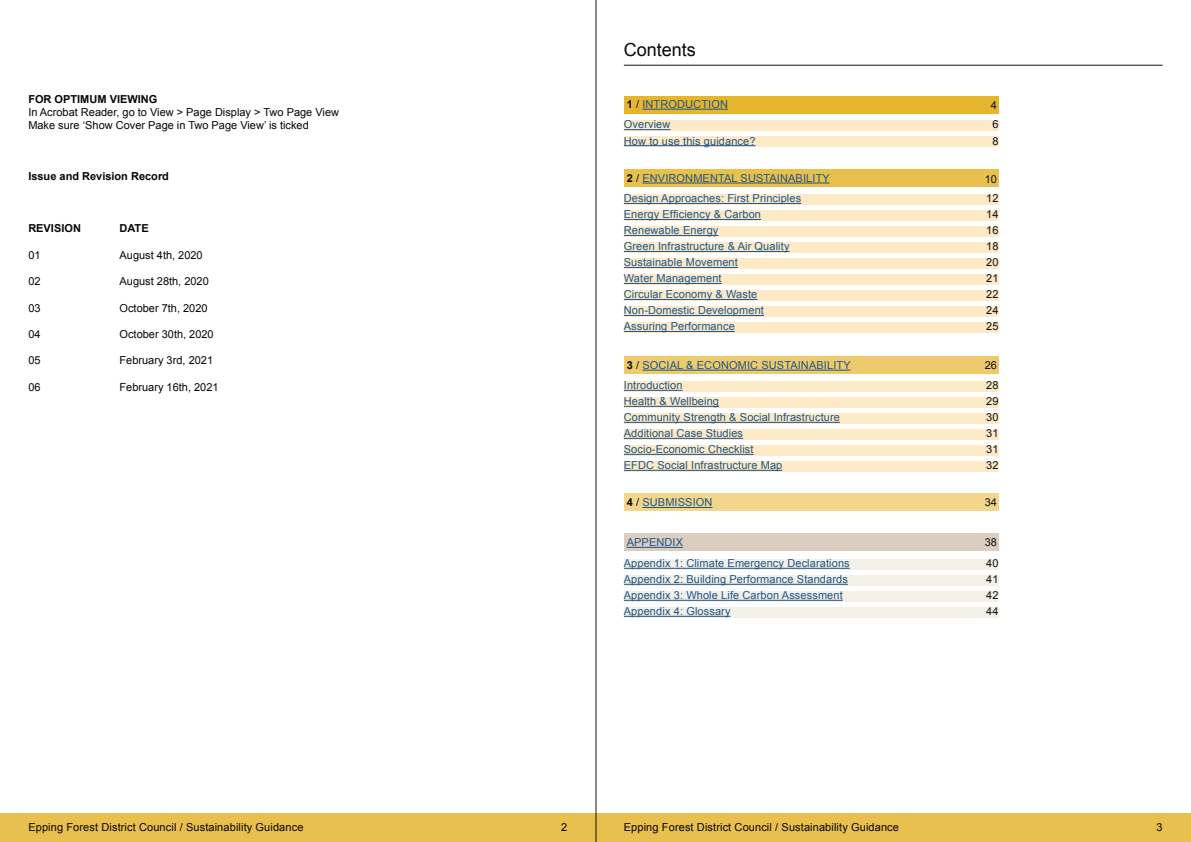
<style>
.page{position:relative;width:1191px;height:842px;background:#fff}
.page>*{position:absolute;margin:0;border:0;box-sizing:border-box;transform-origin:0 0}
.t1{font:18px "Arial";color:#050708}
.t2{font:11px/16px "Arial";letter-spacing:.01em;color:#1f548a}
.t3{font:11px/13.2px "Arial";color:#050708}
.t4{font:700 11px "Arial";color:#050708}
.t5{font:11px/16px "Arial";letter-spacing:.01em;color:#121212;text-align:justify}
.s1{font-weight:700;color:#050708}
.s2{color:#050708}
</style>
<div class="page">
<div style="left:595px;top:813px;width:596px;height:29px;background:#e9c04d"></div>
<hr style="left:624px;top:65px;width:538px;height:1px;background:#121212">
<div style="left:624px;top:559px;width:233px;height:10px;background:#f3f0ea"></div>
<hr style="left:624px;top:568px;width:225px;height:1px;background:#1f548a">
<div style="left:624px;top:575px;width:233px;height:10px;background:#f3f0ea"></div>
<hr style="left:624px;top:584px;width:224px;height:1px;background:#1f548a">
<div style="left:624px;top:591px;width:233px;height:10px;background:#f3f0ea"></div>
<hr style="left:624px;top:600px;width:219px;height:1px;background:#1f548a">
<div style="left:624px;top:607px;width:233px;height:10px;background:#f3f0ea"></div>
<hr style="left:624px;top:616px;width:106px;height:1px;background:#1f548a">
<div style="left:857px;top:559px;width:141px;height:10px;background:#f3f0ea"></div>
<div style="left:857px;top:575px;width:141px;height:10px;background:#f3f0ea"></div>
<div style="left:857px;top:591px;width:141px;height:10px;background:#f3f0ea"></div>
<div style="left:857px;top:607px;width:141px;height:10px;background:#f3f0ea"></div>
<div style="left:0;top:813px;width:595px;height:29px;background:#e9c04d"></div>
<div style="left:624px;top:169px;width:374px;height:18px;background:#e9c04d"></div>
<hr style="left:642px;top:183px;width:187px;height:1px;background:#1f548a">
<div style="left:624px;top:356px;width:374px;height:18px;background:#edcb6d"></div>
<hr style="left:642px;top:370px;width:208px;height:1px;background:#1f548a">
<div style="left:624px;top:494px;width:374px;height:17px;background:#f1d68c"></div>
<hr style="left:642px;top:507px;width:70px;height:1px;background:#1f548a">
<div style="left:624px;top:533px;width:374px;height:18px;background:#dbcdbf"></div>
<hr style="left:626px;top:547px;width:57px;height:1px;background:#1f548a">
<div style="left:624px;top:96px;width:374px;height:17px;background:#e6b52e"></div>
<hr style="left:642px;top:109px;width:86px;height:1px;background:#1f548a">
<div style="left:624px;top:120px;width:208px;height:11px;background:#fce9c5"></div>
<hr style="left:624px;top:129px;width:46px;height:1px;background:#1f548a">
<div style="left:624px;top:136px;width:208px;height:11px;background:#fce9c5"></div>
<hr style="left:624px;top:145px;width:131px;height:1px;background:#1f548a">
<div style="left:624px;top:194px;width:208px;height:11px;background:#fce9c5"></div>
<hr style="left:624px;top:203px;width:177px;height:1px;background:#1f548a">
<div style="left:624px;top:210px;width:208px;height:11px;background:#fce9c5"></div>
<hr style="left:624px;top:219px;width:137px;height:1px;background:#1f548a">
<div style="left:624px;top:226px;width:208px;height:11px;background:#fce9c5"></div>
<hr style="left:624px;top:235px;width:94px;height:1px;background:#1f548a">
<div style="left:624px;top:242px;width:208px;height:11px;background:#fce9c5"></div>
<hr style="left:624px;top:251px;width:165px;height:1px;background:#1f548a">
<div style="left:624px;top:258px;width:208px;height:11px;background:#fce9c5"></div>
<hr style="left:624px;top:267px;width:114px;height:1px;background:#1f548a">
<div style="left:624px;top:274px;width:208px;height:11px;background:#fce9c5"></div>
<hr style="left:624px;top:283px;width:97px;height:1px;background:#1f548a">
<div style="left:624px;top:290px;width:208px;height:11px;background:#fce9c5"></div>
<hr style="left:624px;top:299px;width:133px;height:1px;background:#1f548a">
<div style="left:624px;top:306px;width:208px;height:11px;background:#fce9c5"></div>
<hr style="left:624px;top:315px;width:140px;height:1px;background:#1f548a">
<div style="left:624px;top:322px;width:208px;height:11px;background:#fce9c5"></div>
<hr style="left:624px;top:331px;width:111px;height:1px;background:#1f548a">
<div style="left:624px;top:381px;width:233px;height:10px;background:#fce9c5"></div>
<hr style="left:624px;top:390px;width:58px;height:1px;background:#1f548a">
<div style="left:624px;top:397px;width:233px;height:10px;background:#fce9c5"></div>
<hr style="left:624px;top:406px;width:95px;height:1px;background:#1f548a">
<div style="left:624px;top:413px;width:233px;height:10px;background:#fce9c5"></div>
<hr style="left:624px;top:422px;width:216px;height:1px;background:#1f548a">
<div style="left:624px;top:429px;width:233px;height:10px;background:#fce9c5"></div>
<hr style="left:624px;top:438px;width:119px;height:1px;background:#1f548a">
<div style="left:624px;top:445px;width:233px;height:10px;background:#fce9c5"></div>
<hr style="left:624px;top:454px;width:129px;height:1px;background:#1f548a">
<div style="left:624px;top:461px;width:233px;height:10px;background:#fce9c5"></div>
<hr style="left:624px;top:470px;width:158px;height:1px;background:#1f548a">
<div style="left:832px;top:120px;width:166px;height:11px;background:#fce9c5"></div>
<div style="left:832px;top:136px;width:166px;height:11px;background:#fce9c5"></div>
<div style="left:832px;top:194px;width:166px;height:11px;background:#fce9c5"></div>
<div style="left:832px;top:210px;width:166px;height:11px;background:#fce9c5"></div>
<div style="left:832px;top:226px;width:166px;height:11px;background:#fce9c5"></div>
<div style="left:832px;top:242px;width:166px;height:11px;background:#fce9c5"></div>
<div style="left:832px;top:258px;width:166px;height:11px;background:#fce9c5"></div>
<div style="left:832px;top:274px;width:166px;height:11px;background:#fce9c5"></div>
<div style="left:832px;top:290px;width:166px;height:11px;background:#fce9c5"></div>
<div style="left:832px;top:306px;width:166px;height:11px;background:#fce9c5"></div>
<div style="left:832px;top:322px;width:166px;height:11px;background:#fce9c5"></div>
<div style="left:857px;top:381px;width:141px;height:10px;background:#fce9c5"></div>
<div style="left:857px;top:397px;width:141px;height:10px;background:#fce9c5"></div>
<div style="left:857px;top:413px;width:141px;height:10px;background:#fce9c5"></div>
<div style="left:857px;top:429px;width:141px;height:10px;background:#fce9c5"></div>
<div style="left:857px;top:445px;width:141px;height:10px;background:#fce9c5"></div>
<div style="left:857px;top:461px;width:141px;height:10px;background:#fce9c5"></div>
<hr style="left:596px;top:0;width:1px;height:842px;background:#121212">
<p class="t4" style="left:28px;top:91px;width:130px">FOR OPTIMUM VIEWING</p>
<p class="t3" style="left:28px;top:105px;width:312px">In Acrobat Reader, go to View &gt; Page Display &gt; Two Page View<br>Make sure ‘Show Cover Page in Two Page View’ is ticked</p>
<p class="t4" style="left:28px;top:169px;width:142px">Issue and Revision Record</p>
<p class="t4" style="left:28px;top:221px;width:54px">REVISION</p>
<p class="t3" style="left:28px;top:248px;width:14px">01</p>
<p class="t3" style="left:28px;top:275px;width:14px">02</p>
<p class="t3" style="left:28px;top:301px;width:14px">03</p>
<p class="t3" style="left:28px;top:328px;width:14px">04</p>
<p class="t3" style="left:28px;top:354px;width:14px">05</p>
<p class="t3" style="left:28px;top:380px;width:14px">06</p>
<p class="t4" style="left:120px;top:221px;width:31px">DATE</p>
<p class="t3" style="left:120px;top:248px;width:85px">August 4th, 2020</p>
<p class="t3" style="left:120px;top:275px;width:91px">August 28th, 2020</p>
<p class="t3" style="left:120px;top:301px;width:90px">October 7th, 2020</p>
<p class="t3" style="left:120px;top:328px;width:96px">October 30th, 2020</p>
<p class="t3" style="left:120px;top:354px;width:95px">February 3rd, 2021</p>
<p class="t3" style="left:120px;top:380px;width:101px">February 16th, 2021</p>
<h1 class="t1" style="left:624px;top:38px;width:74px">Contents</h1>
<p class="t2" style="left:624px;top:94px;width:106px;line-height:20.5px"><span class="s1">1</span> <span class="s2">/</span> INTRODUCTION<br>Overview</p>
<p class="t2" style="left:624px;top:133px;width:133px">How to use this guidance?</p>
<p class="t2" style="left:626px;top:170px;width:205px"><span class="s1">2</span> <span class="s2">/</span> ENVIRONMENTAL SUSTAINABILITY</p>
<p class="t2" style="left:624px;top:191px;width:179px">Design Approaches: First Principles<br>Energy Efficiency &amp; Carbon<br>Renewable Energy<br>Green Infrastructure &amp; Air Quality<br>Sustainable Movement<br>Water Management<br>Circular Economy &amp; Waste<br>Non-Domestic Development<br>Assuring Performance</p>
<p class="t2" style="left:626px;top:357px;width:225px"><span class="s1">3</span> <span class="s2">/</span> SOCIAL &amp; ECONOMIC SUSTAINABILITY</p>
<p class="t2" style="left:624px;top:377px;width:218px">Introduction<br>Health &amp; Wellbeing<br>Community Strength &amp; Social Infrastructure<br>Additional Case Studies<br>Socio-Economic Checklist<br>EFDC Social Infrastructure Map</p>
<p class="t2" style="left:626px;top:495px;width:87px"><span class="s1">4</span> <span class="s2">/</span> SUBMISSION</p>
<p class="t2" style="left:626px;top:534px;width:58px">APPENDIX</p>
<p class="t5" style="left:991px;top:97px;width:8px">4</p>
<p class="t5" style="left:992px;top:117px;width:8px">6<br>8</p>
<p class="t5" style="left:984px;top:171px;width:14px">10</p>
<p class="t5" style="left:986px;top:191px;width:14px">12<br>14<br>16<br>18<br>20<br>21<br>22<br>24<br>25</p>
<p class="t5" style="left:984px;top:357px;width:14px">26</p>
<p class="t5" style="left:986px;top:377px;width:14px">28<br>29<br>30<br>31<br>31<br>32</p>
<p class="t5" style="left:984px;top:495px;width:14px">34</p>
<p class="t5" style="left:984px;top:534px;width:14px">38</p>
<p class="t2" style="left:624px;top:555px;width:227px">Appendix 1: Climate Emergency Declarations Appendix 2: Building Performance Standards Appendix 3: Whole Life Carbon Assessment Appendix 4: Glossary</p>
<p class="t5" style="left:986px;top:555px;width:14px">40<br>41<br>42<br>44</p>
<p class="t3" style="left:28px;top:820px;width:277px">Epping Forest District Council / Sustainability Guidance</p>
<p class="t3" style="left:561px;top:820px;width:8px">2</p>
<p class="t3" style="left:624px;top:820px;width:277px">Epping Forest District Council / Sustainability Guidance</p>
<p class="t3" style="left:1156px;top:820px;width:8px">3</p>
</div>
